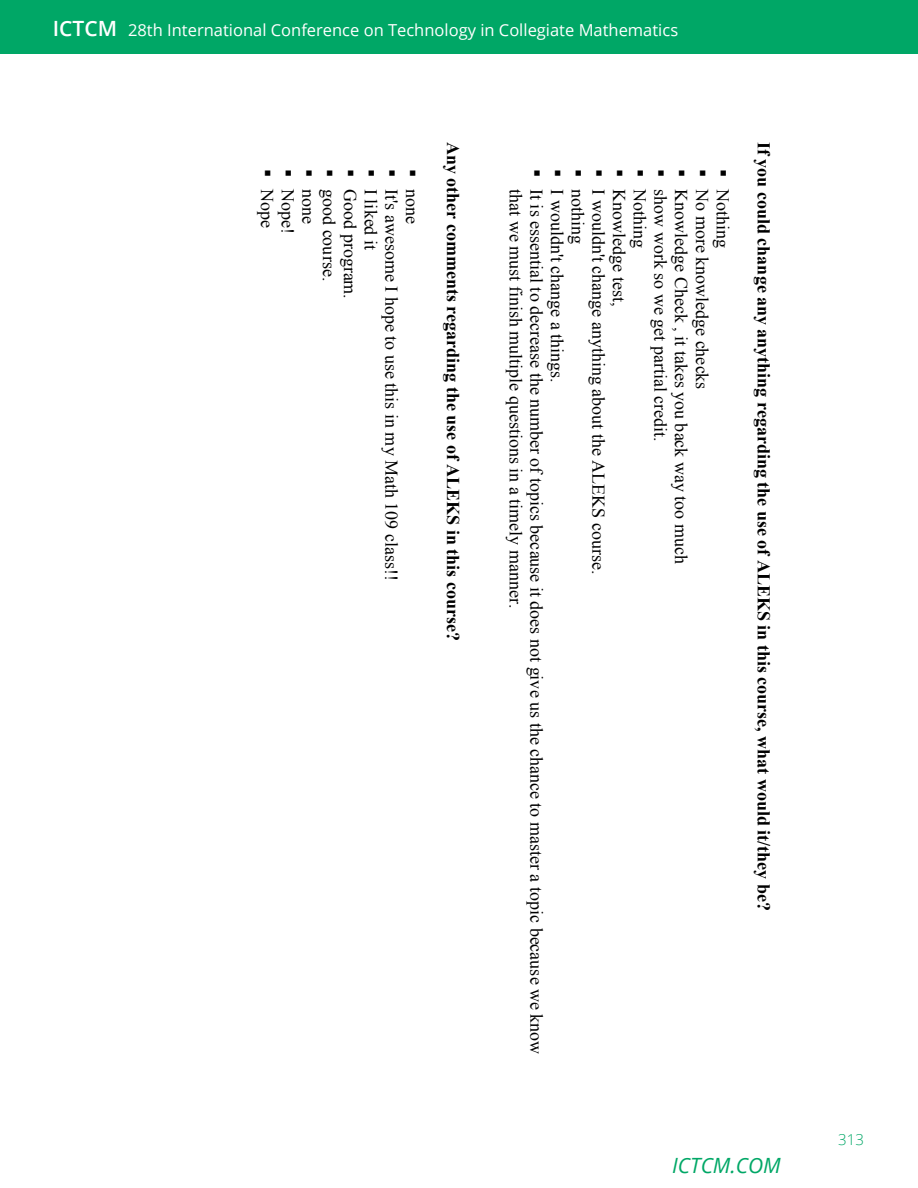
<style>
.page{position:relative;width:918px;height:1188px;background:#fff}
.page>*{position:absolute;margin:0;border:0;box-sizing:border-box;transform-origin:0 0}
.t1{font:italic 21px "Open Sans";color:#00a766}
.t2{font:18px/20.7px "Times New Roman";color:#000}
.t3{font:700 18px "Times New Roman";color:#000}
.t4{font:16.5px "Open Sans";color:#fff}
.t5{font:300 15px "Open Sans";color:#00a766}
.s1{font-weight:600;font-size:21px}
</style>
<div class="page">
<div style="left:0;top:0;width:918px;height:54px;background:#00a766"></div>
<p class="t4" style="left:53px;top:19px;width:627px"><span class="s1">ICTCM</span> 28th International Conference on Technology in Collegiate Mathematics</p>
<p class="t2" style="left:278px;top:169px;width:61px;rotate:90deg">▪ Nope</p>
<p class="t2" style="left:299px;top:169px;width:67px;rotate:90deg">▪ Nope!</p>
<p class="t2" style="left:319px;top:169px;width:57px;rotate:90deg">▪ none</p>
<p class="t2" style="left:340px;top:169px;width:114px;rotate:90deg">▪ good course.</p>
<p class="t2" style="left:361px;top:169px;width:132px;rotate:90deg">▪ Good program.</p>
<p class="t2" style="left:381px;top:169px;width:83px;rotate:90deg">▪ I liked it</p>
<p class="t2" style="left:402px;top:169px;width:413px;rotate:90deg">▪ It's awesome I hope to use this in my Math 109 class!!</p>
<p class="t2" style="left:423px;top:169px;width:57px;rotate:90deg">▪ none</p>
<p class="t3" style="left:466px;top:142px;width:500px;rotate:90deg">Any other comments regarding the use of ALEKS in this course?</p>
<p class="t2" style="left:713px;top:169px;width:222px;rotate:90deg">▪ No more knowledge checks</p>
<p class="t2" style="left:733px;top:169px;width:81px;rotate:90deg">▪ Nothing</p>
<p class="t2" style="left:692px;top:169px;width:397px;rotate:90deg">▪ Knowledge Check , it takes you back way too much</p>
<p class="t2" style="left:547px;top:189px;width:867px;text-indent:-20px;rotate:90deg">▪ It is essential to decrease the number of topics because it does not give us the chance to master a topic because we know that we must finish multiple questions in a timely manner.</p>
<p class="t2" style="left:568px;top:169px;width:215px;rotate:90deg">▪ I wouldn't change a things.</p>
<p class="t2" style="left:588px;top:169px;width:77px;rotate:90deg">▪ nothing</p>
<p class="t2" style="left:609px;top:169px;width:407px;rotate:90deg">▪ I wouldn't change anything about the ALEKS course.</p>
<p class="t2" style="left:630px;top:169px;width:139px;rotate:90deg">▪ Knowledge test,</p>
<p class="t2" style="left:651px;top:169px;width:81px;rotate:90deg">▪ Nothing</p>
<p class="t2" style="left:671px;top:169px;width:274px;rotate:90deg">▪ show work so we get partial credit.</p>
<p class="t3" style="left:776px;top:142px;width:770px;rotate:90deg">If you could change any anything regarding the use of ALEKS in this course, what would it/they be?</p>
<p class="t1" style="left:672px;top:1151px;width:110px">ICTCM.COM</p>
<p class="t5" style="left:838px;top:1130px;width:27px">313</p>
</div>
